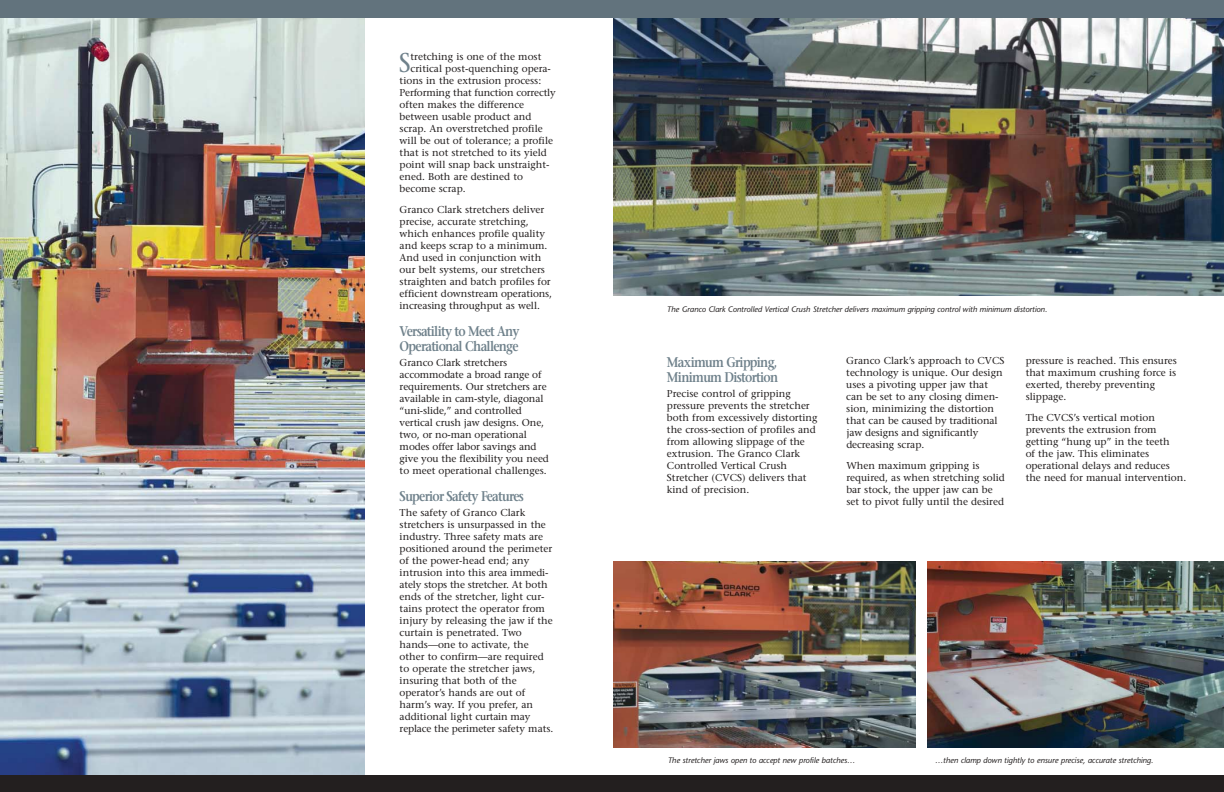
<style>
.page{position:relative;width:1224px;height:792px;background:#fff}
.page>*{position:absolute;margin:0;border:0;box-sizing:border-box;transform-origin:0 0}
.t1{font:27.1px "Stone Serif";color:#6f818b;scale:.85 1}
.t2{font:600 14px/15px "Stone Serif";letter-spacing:-.06em;color:#6f818b;scale:.85 1}
.t3{font:10px/12px "Stone Serif";color:#231f1f}
.t4{font:italic 8px "Stone Sans";letter-spacing:-.005em;color:#231f1f}
</style>
<div class="page">
<img style="left:613px;top:18px;width:611px;height:277px">
<img style="left:0;top:18px;width:365px;height:757px">
<img style="left:613px;top:562px;width:302px;height:186px">
<img style="left:927px;top:562px;width:297px;height:186px">
<div style="left:0;top:0;width:1224px;height:18px;background:#62737d"></div>
<div style="left:0;top:775px;width:1224px;height:17px;background:#231f1f"></div>
<h1 class="t1" style="left:399px;top:53px;width:15px">S</h1>
<p class="t3" style="left:411px;top:52px;width:132px">tretching is one of the most</p>
<p class="t3" style="left:411px;top:64px;width:142px">critical post-quenching opera-</p>
<p class="t3" style="left:400px;top:76px;width:143px">tions in the extrusion process:</p>
<p class="t3" style="left:400px;top:88px;width:158px">Performing that function correctly</p>
<p class="t3" style="left:400px;top:100px;width:126px">often makes the difference</p>
<p class="t3" style="left:400px;top:112px;width:133px">between usable product and</p>
<p class="t3" style="left:400px;top:124px;width:145px">scrap. An overstretched profile</p>
<p class="t3" style="left:400px;top:136px;width:155px">will be out of tolerance; a profile</p>
<p class="t3" style="left:400px;top:148px;width:149px">that is not stretched to its yield</p>
<p class="t3" style="left:400px;top:160px;width:151px">point will snap back unstraight-</p>
<p class="t3" style="left:400px;top:172px;width:125px">ened. Both are destined to</p>
<p class="t3" style="left:400px;top:184px;width:67px">become scrap.</p>
<p class="t3" style="left:400px;top:205px;width:154px">Granco Clark stretchers deliver precise, accurate stretching, which enhances profile quality and keeps scrap to a minimum.<br>And used in conjunction with our belt systems, our stretchers straighten and batch profiles for efficient downstream operations, increasing throughput as well.</p>
<h2 class="t2" style="left:400px;top:326px;width:143px">Versatility to Meet Any<br>Operational Challenge</h2>
<p class="t3" style="left:400px;top:358px;width:151px">Granco Clark stretchers accommodate a broad range of requirements. Our stretchers are available in cam-style, diagonal “uni-slide,” and controlled vertical crush jaw designs. One, two, or no-man operational modes offer labor savings and give you the flexibility you need to meet operational challenges.</p>
<h2 class="t2" style="left:400px;top:491px;width:148px">Superior Safety Features</h2>
<p class="t3" style="left:400px;top:508px;width:155px">The safety of Granco Clark stretchers is unsurpassed in the industry. Three safety mats are positioned around the perimeter of the power-head end; any intrusion into this area immedi&shy;ately stops the stretcher. At both ends of the stretcher, light cur&shy;tains protect the operator from injury by releasing the jaw if the curtain is penetrated. Two hands—one to activate, the other to confirm—are required to operate the stretcher jaws, insuring that both of the operator’s hands are out of harm’s way. If you prefer, an additional light curtain may replace the perimeter safety mats.</p>
<p class="t4" style="left:667px;top:306px;width:382px">The Granco Clark Controlled Vertical Crush Stretcher delivers maximum gripping control with minimum distortion.</p>
<h2 class="t2" style="left:667px;top:356px;width:133px">Maximum Gripping,<br>Minimum Distortion</h2>
<p class="t3" style="left:667px;top:388px;width:152px">Precise control of gripping pressure prevents the stretcher both from excessively distorting the cross-section of profiles and from allowing slippage of the extrusion. The Granco Clark<br>Controlled Vertical Crush<br>Stretcher (CVCS) delivers that kind of precision.</p>
<p class="t3" style="left:846px;top:355px;width:160px">Granco Clark’s approach to CVCS technology is unique. Our design uses a pivoting upper jaw that can be set to any closing dimen&shy;sion, minimizing the distortion that can be caused by traditional jaw designs and significantly decreasing scrap.</p>
<p class="t3" style="left:846px;top:460px;width:160px">When maximum gripping is required, as when stretching solid bar stock, the upper jaw can be set to pivot fully until the desired</p>
<p class="t3" style="left:1026px;top:355px;width:153px">pressure is reached. This ensures that maximum crushing force is exerted, thereby preventing slippage.</p>
<p class="t3" style="left:1026px;top:412px;width:162px">The CVCS’s vertical motion prevents the extrusion from getting “hung up” in the teeth<br>of the jaw. This eliminates operational delays and reduces the need for manual intervention.</p>
<p class="t4" style="left:668px;top:757px;width:189px">The stretcher jaws open to accept new profile batches…</p>
<p class="t4" style="left:935px;top:757px;width:220px">…then clamp down tightly to ensure precise, accurate stretching.</p>
</div>
